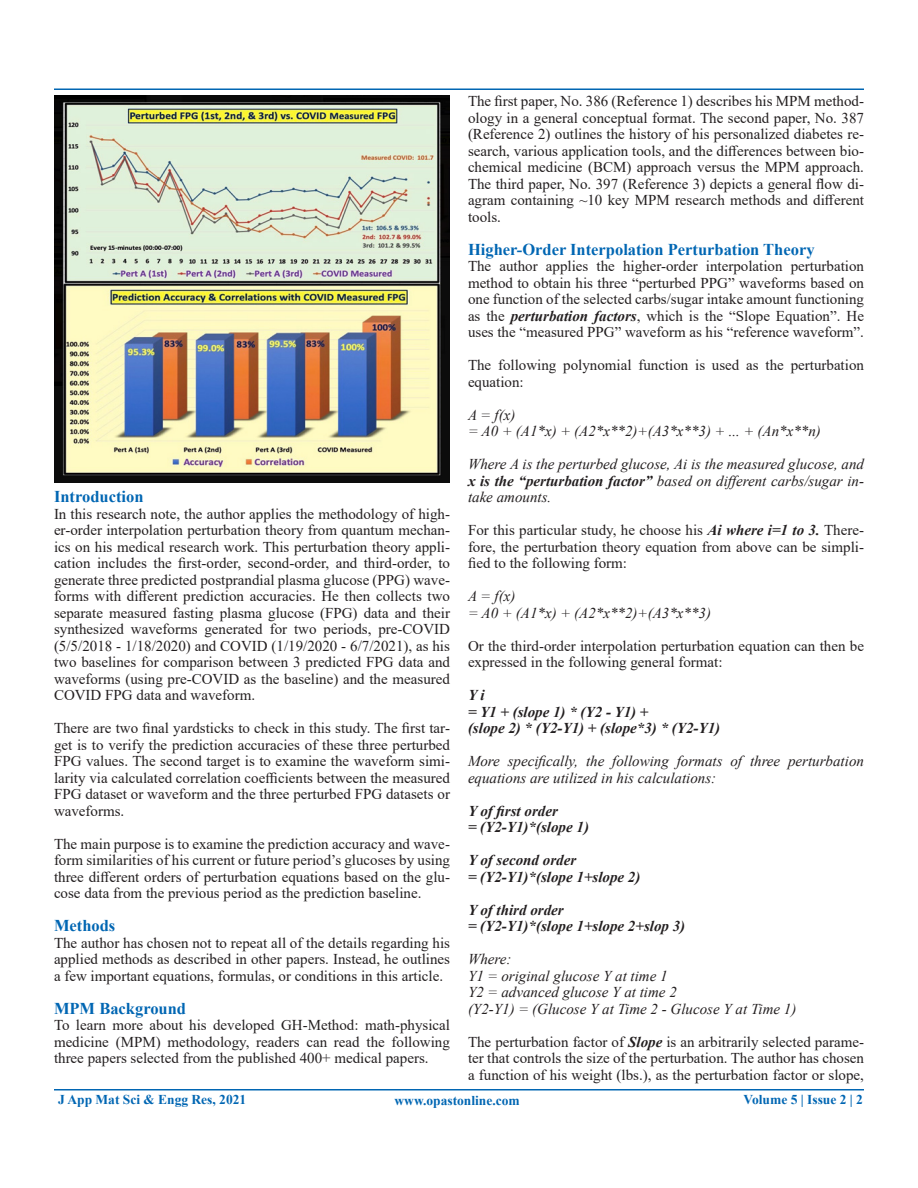
<style>
.page{position:relative;width:918px;height:1188px;background:#fff}
.page>*{position:absolute;margin:0;border:0;box-sizing:border-box;transform-origin:0 0}
.t1{font:700 16.5px "Times New Roman";color:#0166b3}
.t2{font:15px/16.5px "Times New Roman";color:#231f20;text-align:justify}
.t3{font:italic 15px/16.5px "Times New Roman";color:#231f20;text-align:justify}
.t4{font:italic 700 15px "Times New Roman";color:#231f20}
.t5{font:700 13.5px "Times New Roman";color:#0166b3}
.s1{font-weight:700;font-style:italic}
.s2{font-weight:700}
</style>
<div class="page">
<hr style="left:54px;top:88px;width:810px;height:2px;background:#0166b3">
<hr style="left:54px;top:1089px;width:810px;height:1px;background:#0166b3">
<img style="left:54px;top:95px;width:396px;height:387px">
<p class="t1" style="left:54px;top:485px;width:91px">Introduction</p>
<p class="t2" style="left:54px;top:505px;width:398px">In this research note, the author applies the methodology of high&shy;er-order interpolation perturbation theory from quantum mechan&shy;ics on his medical research work. This perturbation theory appli&shy;cation includes the first-order, second-order, and third-order, to generate three predicted postprandial plasma glucose (PPG) wave&shy;forms with different prediction accuracies. He then collects two separate measured fasting plasma glucose (FPG) data and their synthesized waveforms generated for two periods, pre-COVID (5/5/2018 - 1/18/2020) and COVID (1/19/2020 - 6/7/2021), as his two baselines for comparison between 3 predicted FPG data and waveforms (using pre-COVID as the baseline) and the measured COVID FPG data and waveform.</p>
<p class="t2" style="left:54px;top:720px;width:398px">There are two final yardsticks to check in this study. The first tar&shy;get is to verify the prediction accuracies of these three perturbed FPG values. The second target is to examine the waveform simi&shy;larity via calculated correlation coefficients between the measured FPG dataset or waveform and the three perturbed FPG datasets or waveforms.</p>
<p class="t2" style="left:54px;top:835px;width:398px">The main purpose is to examine the prediction accuracy and wave&shy;form similarities of his current or future period’s glucoses by using three different orders of perturbation equations based on the glu&shy;cose data from the previous period as the prediction baseline.</p>
<p class="t1" style="left:54px;top:914px;width:63px">Methods</p>
<p class="t2" style="left:54px;top:934px;width:398px">The author has chosen not to repeat all of the details regarding his applied methods as described in other papers. Instead, he outlines a few important equations, formulas, or conditions in this article.</p>
<p class="t1" style="left:54px;top:996px;width:134px">MPM Background</p>
<p class="t2" style="left:54px;top:1017px;width:398px">To learn more about his developed GH-Method: math-physical medicine (MPM) methodology, readers can read the following three papers selected from the published 400+ medical papers.</p>
<p class="t2" style="left:468px;top:93px;width:398px">The first paper, No. 386 (Reference 1) describes his MPM method&shy;ology in a general conceptual format. The second paper, No. 387 (Reference 2) outlines the history of his personalized diabetes re&shy;search, various application tools, and the differences between bio&shy;chemical medicine (BCM) approach versus the MPM approach.<br>The third paper, No. 397 (Reference 3) depicts a general flow di&shy;agram containing ~10 key MPM research methods and different tools.</p>
<p class="t1" style="left:468px;top:237px;width:348px">Higher-Order Interpolation Perturbation Theory</p>
<p class="t2" style="left:468px;top:258px;width:398px">The author applies the higher-order interpolation perturbation method to obtain his three “perturbed PPG” waveforms based on one function of the selected carbs/sugar intake amount functioning as the <span class="s1">perturbation factors</span>, which is the “Slope Equation”. He uses the “measured PPG” waveform as his “reference waveform”.</p>
<p class="t2" style="left:468px;top:357px;width:397px">The following polynomial function is used as the perturbation equation:</p>
<p class="t3" style="left:468px;top:406px;width:49px">A = f(x)</p>
<p class="t3" style="left:468px;top:423px;width:354px">= A0 + (A1*x) + (A2*x**2)+(A3*x**3) + ... + (An*x**n)</p>
<p class="t3" style="left:468px;top:456px;width:398px">Where A is the perturbed glucose, Ai is the measured glucose, and <span class="s2">x is the “perturbation factor”</span> based on different carbs/sugar in&shy;take amounts.</p>
<p class="t2" style="left:468px;top:522px;width:397px">For this particular study, he choose his <span class="s1">Ai where i=1 to 3.</span> There&shy;fore, the perturbation theory equation from above can be simpli&shy;fied to the following form:</p>
<p class="t3" style="left:468px;top:588px;width:49px">A = f(x)</p>
<p class="t3" style="left:468px;top:604px;width:245px">= A0 + (A1*x) + (A2*x**2)+(A3*x**3)</p>
<p class="t2" style="left:468px;top:637px;width:398px">Or the third-order interpolation perturbation equation can then be expressed in the following general format:</p>
<p class="t4" style="left:468px;top:685px;width:18px">Y i</p>
<p class="t4" style="left:468px;top:701px;width:182px">= Y1 + (slope 1) * (Y2 - Y1) +</p>
<p class="t4" style="left:468px;top:718px;width:254px">(slope 2) * (Y2-Y1) + (slope*3) * (Y2-Y1)</p>
<p class="t3" style="left:468px;top:753px;width:398px">More specifically, the following formats of three perturbation equations are utilized in his calculations:</p>
<p class="t4" style="left:468px;top:800px;width:91px">Y of first order</p>
<p class="t4" style="left:468px;top:817px;width:123px">= (Y2-Y1)*(slope 1)</p>
<p class="t4" style="left:468px;top:850px;width:110px">Y of second order</p>
<p class="t4" style="left:468px;top:866px;width:174px">= (Y2-Y1)*(slope 1+slope 2)</p>
<p class="t4" style="left:468px;top:899px;width:97px">Y of third order</p>
<p class="t4" style="left:468px;top:916px;width:219px">= (Y2-Y1)*(slope 1+slope 2+slop 3)</p>
<p class="t3" style="left:468px;top:951px;width:45px">Where:</p>
<p class="t3" style="left:468px;top:967px;width:201px">Y1 = original glucose Y at time 1</p>
<p class="t3" style="left:468px;top:984px;width:210px">Y2 = advanced glucose Y at time 2</p>
<p class="t3" style="left:468px;top:1000px;width:330px">(Y2-Y1) = (Glucose Y at Time 2 - Glucose Y at Time 1)</p>
<p class="t2" style="left:468px;top:1033px;width:398px">The perturbation factor of <span class="s1">Slope</span> is an arbitrarily selected parame&shy;ter that controls the size of the perturbation. The author has chosen a function of his weight (lbs.), as the perturbation factor or slope,</p>
<p class="t5" style="left:58px;top:1090px;width:190px">J App Mat Sci &amp; Engg Res, 2021</p>
<p class="t5" style="left:395px;top:1091px;width:127px">www.opastonline.com</p>
<p class="t5" style="left:744px;top:1090px;width:121px">Volume 5 | Issue 2 | 2</p>
</div>
